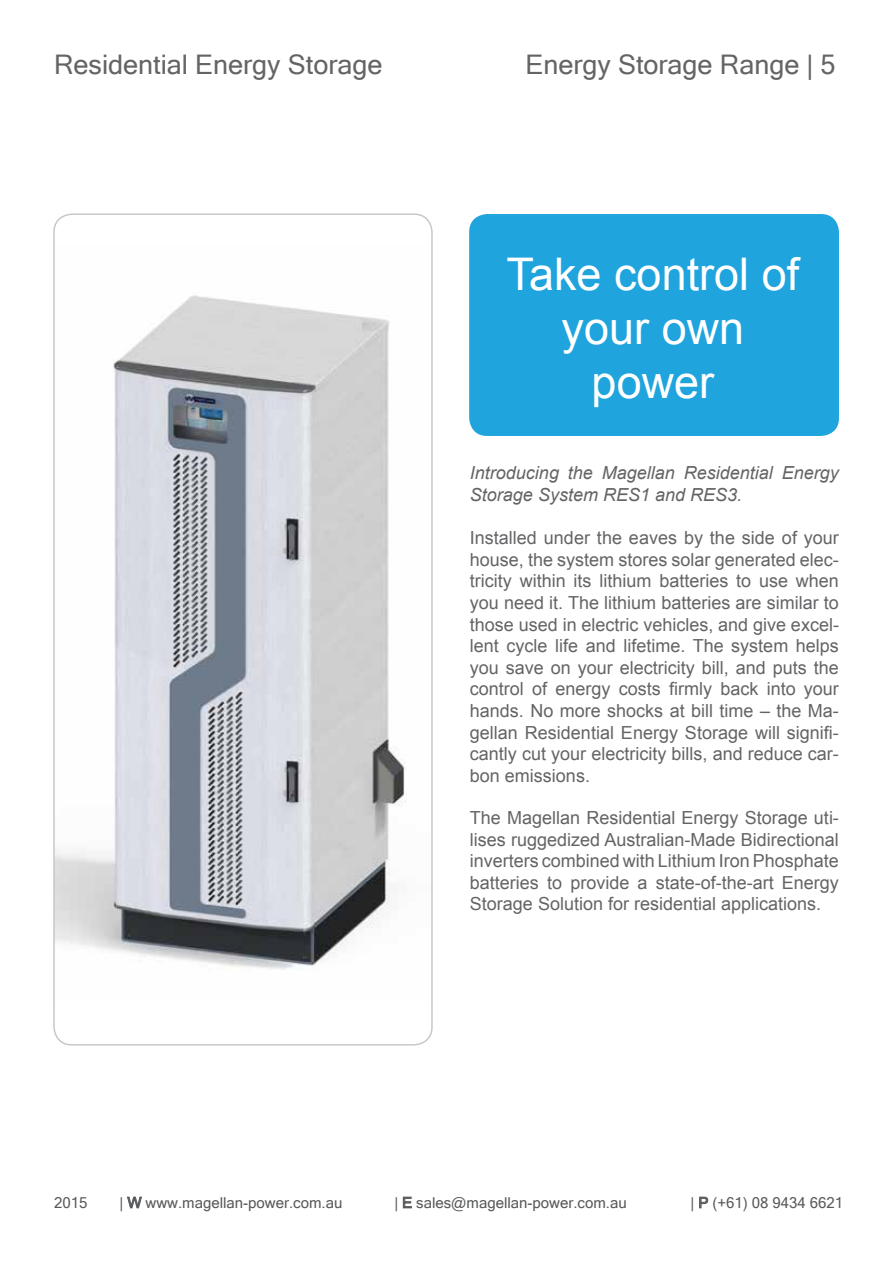
<style>
.page{position:relative;width:893px;height:1263px;background:#fff}
.page>*{position:absolute;margin:0;border:0;box-sizing:border-box;transform-origin:0 0}
.t1{font:45px/54px "Arial";color:#fff;text-align:center}
.t2{font:27px "Microsoft Sans Serif";color:#636466}
.t3{font:18px/21.6px "Arial";color:#636466;text-align:justify}
.t4{font:italic 18px/21.6px "Arial";color:#636466}
.t5{font:15px "Microsoft Sans Serif";color:#58595b}
</style>
<div class="page">
<svg style="left:127px;top:1197px;width:15px;height:11px"></svg>
<svg style="left:403px;top:1197px;width:9px;height:11px"></svg>
<svg style="left:699px;top:1197px;width:9px;height:11px"></svg>
<img style="left:56px;top:295px;width:351px;height:675px">
<div style="left:53px;top:213px;width:380px;height:832px;border:2px solid #c7c8ca;border-radius:18px"></div>
<div style="left:469px;top:214px;width:370px;height:222px;background:#20a4de;border-radius:18px"></div>
<h2 class="t2" style="left:54px;top:47px;width:330px">Residential Energy Storage</h2>
<h2 class="t2" style="left:525px;top:47px;width:312px">Energy Storage Range | 5</h2>
<h1 class="t1" style="left:507px;top:248px;width:294px">Take control of your own power</h1>
<p class="t4" style="left:470px;top:463px;width:370px">Introducing the Magellan Residential Energy<br>Storage System RES1 and RES3.</p>
<p class="t3" style="left:470px;top:527px;width:371px">Installed under the eaves by the side of your house, the system stores solar generated elec&shy;tricity within its lithium batteries to use when you need it. The lithium batteries are similar to those used in electric vehicles, and give excel&shy;lent cycle life and lifetime. The system helps you save on your electricity bill, and puts the control of energy costs firmly back into your hands. No more shocks at bill time – the Ma&shy;gellan Residential Energy Storage will signifi&shy;cantly cut your electricity bills, and reduce car&shy;bon emissions.</p>
<p class="t3" style="left:470px;top:807px;width:370px">The Magellan Residential Energy Storage uti&shy;lises ruggedized Australian-Made Bidirectional inverters combined with Lithium Iron Phosphate batteries to provide a state-of-the-art Energy Storage Solution for residential applications.</p>
<p class="t5" style="left:54px;top:1193px;width:35px">2015</p>
<p class="t5" style="left:120px;top:1193px;width:224px">| W www.magellan-power.com.au</p>
<p class="t5" style="left:394px;top:1193px;width:234px">| E sales@magellan-power.com.au</p>
<p class="t5" style="left:691px;top:1193px;width:154px">| P (+61) 08 9434 6621</p>
</div>
